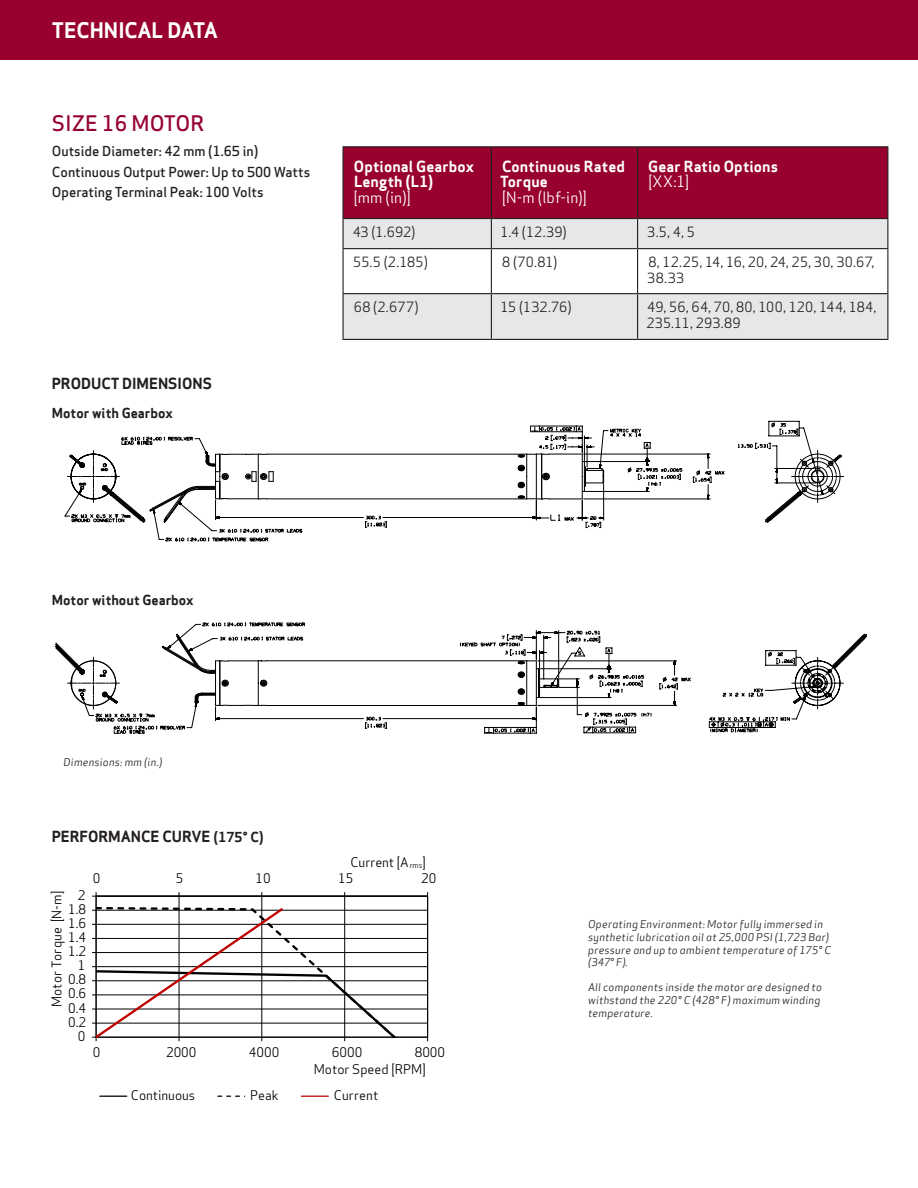
<style>
.page{position:relative;width:918px;height:1188px;background:#fff}
.page>*{position:absolute;margin:0;border:0;box-sizing:border-box;transform-origin:0 0}
.t1{font:700 21px "Apex Sans";color:#fff}
.Subheadline_Kapitälchen{font:500 21px "Apex Sans";color:#960235}
.t2{font:15.3px "Apex Sans";color:#000}
.Body_Text{font:700 15px/15.8px "Apex Sans";letter-spacing:.01em;color:#fff}
.Crossheading{font:700 15px "Apex Sans";color:#231f20}
.Body_Text-2{font:13.5px/16.2px "Apex Sans";letter-spacing:.015em;color:#231f20}
.Fließtext_mit_Abstand{font:500 13.5px "Apex Sans";color:#231f20}
.Crossheading-2{font:700 13.5px "Apex Sans";color:#231f20}
.t3{font:12.75px "Apex Sans";letter-spacing:.005em;color:#000}
.t4{font:10.5px/12.6px "Apex Sans Book Italic T";letter-spacing:.025em;color:#231f20}
.s1{font-weight:400}
.s2{font-size:13.5px}
</style>
<div class="page">
<div style="left:0;top:0;width:918px;height:60px;background:#98012d"></div>
<svg style="left:55px;top:624px;width:812px;height:110px"></svg>
<svg style="left:157px;top:533px;width:112px;height:8px"></svg>
<hr style="left:96px;top:1023px;width:332px;height:1px;background:#000">
<hr style="left:96px;top:1009px;width:332px;height:1px;background:#000">
<hr style="left:96px;top:994px;width:332px;height:1px;background:#000">
<hr style="left:96px;top:980px;width:332px;height:1px;background:#000">
<hr style="left:96px;top:966px;width:332px;height:1px;background:#000">
<hr style="left:96px;top:952px;width:332px;height:1px;background:#000">
<hr style="left:96px;top:938px;width:332px;height:1px;background:#000">
<hr style="left:96px;top:924px;width:332px;height:1px;background:#000">
<hr style="left:96px;top:910px;width:332px;height:1px;background:#000">
<hr style="left:179px;top:896px;width:1px;height:141px;background:#000">
<hr style="left:261px;top:896px;width:1px;height:141px;background:#000">
<hr style="left:344px;top:896px;width:1px;height:141px;background:#000">
<hr style="left:96px;top:896px;width:332px;height:1px;background:#000">
<hr style="left:96px;top:896px;width:1px;height:141px;background:#000">
<svg style="left:92px;top:892px;width:5px;height:5px"></svg>
<hr style="left:96px;top:1037px;width:332px;height:1px;background:#000">
<svg style="left:92px;top:906px;width:306px;height:135px"></svg>
<svg style="left:100px;top:1096px;width:27px;height:1px"></svg>
<svg style="left:218px;top:1096px;width:27px;height:1px"></svg>
<svg style="left:301px;top:1096px;width:27px;height:1px"></svg>
<svg style="left:344px;top:249px;width:543px;height:90px;fill:#e6e7e9"></svg>
<hr style="left:342px;top:219px;width:2px;height:29px;background:#231f20">
<svg style="left:343px;top:147px;width:545px;height:101px;background:#ad4363"></svg>
<hr style="left:342px;top:248px;width:149px;height:1px;background:#231f20">
<hr style="left:342px;top:249px;width:2px;height:44px;background:#231f20">
<hr style="left:491px;top:248px;width:147px;height:1px;background:#231f20">
<hr style="left:491px;top:249px;width:1px;height:44px;background:#231f20">
<hr style="left:638px;top:248px;width:250px;height:1px;background:#231f20">
<hr style="left:637px;top:249px;width:1px;height:44px;background:#231f20">
<hr style="left:887px;top:249px;width:1px;height:44px;background:#231f20">
<hr style="left:342px;top:293px;width:149px;height:1px;background:#231f20">
<hr style="left:342px;top:294px;width:2px;height:45px;background:#231f20">
<hr style="left:491px;top:293px;width:147px;height:1px;background:#231f20">
<hr style="left:491px;top:294px;width:1px;height:45px;background:#231f20">
<hr style="left:638px;top:293px;width:250px;height:1px;background:#231f20">
<hr style="left:637px;top:294px;width:1px;height:45px;background:#231f20">
<hr style="left:887px;top:294px;width:1px;height:45px;background:#231f20">
<hr style="left:342px;top:339px;width:149px;height:1px;background:#231f20">
<hr style="left:491px;top:339px;width:147px;height:1px;background:#231f20">
<hr style="left:638px;top:339px;width:250px;height:1px;background:#231f20">
<hr style="left:342px;top:146px;width:149px;height:1px;background:#231f20">
<hr style="left:342px;top:147px;width:2px;height:71px;background:#231f20">
<hr style="left:491px;top:146px;width:147px;height:1px;background:#231f20">
<hr style="left:491px;top:147px;width:1px;height:71px;background:#231f20">
<hr style="left:638px;top:146px;width:250px;height:1px;background:#231f20">
<hr style="left:637px;top:147px;width:1px;height:71px;background:#231f20">
<hr style="left:887px;top:147px;width:1px;height:71px;background:#231f20">
<hr style="left:342px;top:218px;width:149px;height:1px;background:#231f20">
<hr style="left:491px;top:218px;width:147px;height:1px;background:#231f20">
<hr style="left:638px;top:218px;width:250px;height:1px;background:#231f20">
<svg style="left:64px;top:420px;width:780px;height:113px"></svg>
<p class="t1" style="left:52px;top:17px;width:168px">TECHNICAL DATA</p>
<p class="Subheadline_Kapitälchen" style="left:52px;top:105px;width:154px">SIZE 16 MOTOR</p>
<p class="Fließtext_mit_Abstand" style="left:52px;top:139px;width:208px">Outside Diameter: 42 mm (1.65 in)</p>
<p class="Fließtext_mit_Abstand" style="left:52px;top:160px;width:260px">Continuous Output Power: Up to 500 Watts</p>
<p class="Fließtext_mit_Abstand" style="left:52px;top:180px;width:213px">Operating Terminal Peak: 100 Volts</p>
<p class="Crossheading" style="left:52px;top:373px;width:162px">PRODUCT DIMENSIONS</p>
<p class="Crossheading-2" style="left:52px;top:404px;width:122px">Motor with Gearbox</p>
<p class="Body_Text" style="left:354px;top:158px;width:122px">Optional Gearbox<br>Length (L1)<br><span class="s1">[mm (in)]</span></p>
<p class="Body_Text" style="left:500px;top:158px;width:126px">Continuous Rated<br>Torque<br><span class="s1">[N-m (lbf-in)]</span></p>
<p class="Body_Text" style="left:648px;top:158px;width:131px">Gear Ratio Options <span class="s1">[XX:1]</span></p>
<p class="Body_Text-2" style="left:353px;top:223px;width:64px">43 (1.692)</p>
<p class="Body_Text-2" style="left:500px;top:223px;width:68px">1.4 (12.39)</p>
<p class="Body_Text-2" style="left:647px;top:223px;width:49px">3.5, 4, 5</p>
<p class="Body_Text-2" style="left:353px;top:253px;width:76px">55.5 (2.185)</p>
<p class="Body_Text-2" style="left:502px;top:253px;width:57px">8 (70.81)</p>
<p class="Body_Text-2" style="left:647px;top:253px;width:229px">8, 12.25, 14, 16, 20, 24, 25, 30, 30.67,<br>38.33</p>
<p class="Body_Text-2" style="left:354px;top:298px;width:66px">68 (2.677)</p>
<p class="Body_Text-2" style="left:500px;top:298px;width:73px">15 (132.76)</p>
<p class="Body_Text-2" style="left:646px;top:298px;width:232px">49, 56, 64, 70, 80, 100, 120, 144, 184,<br>235.11, 293.89</p>
<p class="Crossheading-2" style="left:52px;top:591px;width:143px">Motor without Gearbox</p>
<p class="t4" style="left:64px;top:756px;width:100px">Dimensions: mm (in.)</p>
<p class="t2" style="left:196px;top:817px;width:114px">MOTOR (175˚C)</p>
<p class="Crossheading" style="left:52px;top:827px;width:213px">PERFORMANCE CURVE <span class="s2">(175° C)</span></p>
<p class="t3" style="left:93px;top:868px;width:9px">0</p>
<p class="t3" style="left:176px;top:868px;width:9px">5</p>
<p class="t3" style="left:255px;top:868px;width:17px">10</p>
<p class="t3" style="left:338px;top:868px;width:17px">15</p>
<p class="t3" style="left:421px;top:868px;width:17px">20</p>
<p class="t3" style="left:351px;top:852px;width:77px">Current [A<sub>rms</sub>]</p>
<p class="t3" style="left:78px;top:885px;width:9px">2</p>
<p class="t3" style="left:47px;top:1007px;width:117px;rotate:-90deg">Motor Torque [N-m]</p>
<p class="t3" style="left:68px;top:899px;width:20px">1.8</p>
<p class="t3" style="left:68px;top:913px;width:20px">1.6</p>
<p class="t3" style="left:68px;top:927px;width:20px">1.4</p>
<p class="t3" style="left:68px;top:941px;width:20px">1.2</p>
<p class="t3" style="left:78px;top:955px;width:9px">1</p>
<p class="t3" style="left:68px;top:969px;width:20px">0.8</p>
<p class="t3" style="left:68px;top:983px;width:20px">0.6</p>
<p class="t3" style="left:68px;top:997px;width:20px">0.4</p>
<p class="t3" style="left:68px;top:1012px;width:20px">0.2</p>
<p class="t3" style="left:78px;top:1026px;width:9px">0</p>
<p class="t3" style="left:93px;top:1042px;width:9px">0</p>
<p class="t3" style="left:166px;top:1042px;width:32px">2000</p>
<p class="t3" style="left:249px;top:1042px;width:32px">4000</p>
<p class="t3" style="left:332px;top:1042px;width:32px">6000</p>
<p class="t3" style="left:415px;top:1042px;width:32px">8000</p>
<p class="t3" style="left:314px;top:1059px;width:114px">Motor Speed [RPM]</p>
<p class="t3" style="left:131px;top:1085px;width:66px">Continuous</p>
<p class="t3" style="left:250px;top:1085px;width:30px">Peak</p>
<p class="t3" style="left:334px;top:1085px;width:46px">Current</p>
<p class="t4" style="left:588px;top:918px;width:245px">Operating Environment: Motor fully immersed in synthetic lubrication oil at 25,000 PSI (1,723 Bar) pressure and up to ambient temperature of 175° C (347° F).</p>
<p class="t4" style="left:588px;top:981px;width:235px">All components inside the motor are designed to withstand the 220° C (428° F) maximum winding temperature.</p>
</div>
